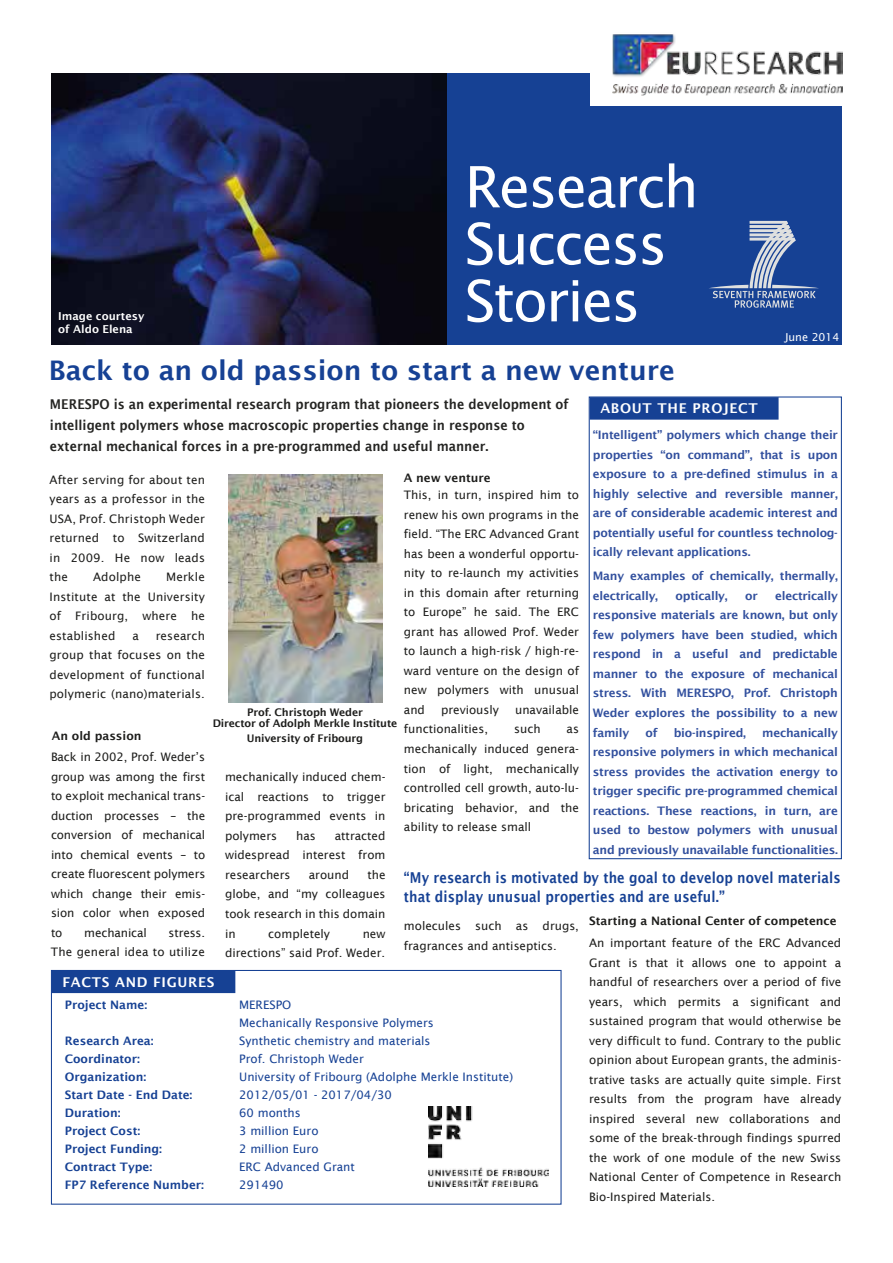
<style>
.page{position:relative;width:893px;height:1263px;background:#fff}
.page>*{position:absolute;margin:0;border:0;box-sizing:border-box;transform-origin:0 0}
.t1{font:57px/57px "Lucida Sans";letter-spacing:-.035em;color:#fff}
.t2{font:600 27px "Lucida Sans";color:#164194}
.t3{font:600 15px/19.5px "Lucida Sans";letter-spacing:.01em;color:#164194;scale:.86 1}
.t4{font:600 13.5px/21px "Lucida Sans";color:#242422;scale:.92 1}
.t5{font:600 13.5px "Lucida Sans";letter-spacing:.05em;color:#fff}
.t6{font:11.7px/19.5px "Lucida Sans";color:#1d1d1b;text-align:justify}
.t7{font:600 11.7px/19.5px "Lucida Sans";letter-spacing:-.02em;color:#32509e;text-align:justify}
.t8{font:11.7px/18px "Lucida Sans";color:#164194}
.t9{font:600 11.7px/18px "Lucida Sans";color:#164194}
.t10{font:600 11.7px "Lucida Sans";color:#1d1d1b}
.t11{font:600 10.95px/13.2px "Lucida Sans";color:#fff}
.t12{font:10.95px "Lucida Sans";color:#fff}
.t13{font:600 10.5px/11.1px "Lucida Sans";letter-spacing:-.015em;color:#1d1d1b;text-align:center}
</style>
<div class="page">
<div style="left:446px;top:73px;width:396px;height:271px;background:#164194"></div>
<div style="left:52px;top:970px;width:183px;height:23px;background:#164194"></div>
<div style="left:51px;top:970px;width:511px;height:235px;border:1px solid #164194"></div>
<div style="left:590px;top:397px;width:189px;height:23px;background:#164194"></div>
<div style="left:589px;top:396px;width:253px;height:463px;border:1px solid #164194"></div>
<svg style="left:709px;top:221px;width:110px;height:87px"></svg>
<div style="left:590px;top:32px;width:268px;height:74px;background:#fff"></div>
<img style="left:612px;top:34px;width:230px;height:62px">
<img style="left:52px;top:73px;width:394px;height:271px">
<img style="left:228px;top:474px;width:154px;height:229px">
<img style="left:428px;top:1106px;width:120px;height:81px">
<p class="t11" style="left:58px;top:309px;width:88px">Image courtesy of Aldo Elena</p>
<p class="t1" style="left:465px;top:158px;width:236px">Research<br>Success<br>Stories</p>
<p class="t12" style="left:785px;top:331px;width:56px">June 2014</p>
<p class="t2" style="left:49px;top:355px;width:628px">Back to an old passion to start a new venture</p>
<p class="t4" style="left:50px;top:394px;width:565px">MERESPO is an experimental research program that pioneers the development of intelligent polymers whose macroscopic properties change in response to external mechanical forces in a pre-programmed and useful manner.</p>
<p class="t5" style="left:600px;top:401px;width:159px">ABOUT THE PROJECT</p>
<p class="t7" style="left:593px;top:425px;width:247px">“Intelligent” polymers which change their properties “on command”, that is upon exposure to a pre-defined stimulus in a highly selective and reversible manner, are of considerable academic interest and potentially useful for countless technolog&shy;ically relevant applications.</p>
<p class="t7" style="left:593px;top:566px;width:247px">Many examples of chemically, thermally, electrically,</p>
<p class="t10" style="left:404px;top:471px;width:88px">A new venture</p>
<p class="t6" style="left:49px;top:470px;width:157px">After serving for about ten years as a professor in the USA, Prof. Christoph Weder returned to Switzerland in 2009. He now leads the</p>
<p class="t6" style="left:404px;top:485px;width:177px">This, in turn, inspired him to renew his own programs in the field. “The ERC Advanced Grant has been a wonderful opportu&shy;nity to re-launch my activities in this domain after returning to Europe” he said. The ERC grant has allowed Prof. Weder to launch a high-risk / high-re&shy;ward venture on the design of new polymers with unusual and</p>
<p class="t6" style="left:50px;top:567px;width:157px;text-indent:117px">Merkle Institute at the University of Fribourg, where he established</p>
<p class="t6" style="left:93px;top:567px;width:49px">Adolphe</p>
<p class="t7" style="left:593px;top:586px;width:247px;text-indent:182px">electrically responsive materials are known, but only few polymers have been studied, which respond in a useful and predictable manner to the exposure of mechanical stress. With MERESPO, Prof. Christoph Weder explores the possibility to a new family</p>
<p class="t7" style="left:676px;top:586px;width:54px">optically,</p>
<p class="t7" style="left:745px;top:586px;width:14px">or</p>
<p class="t6" style="left:50px;top:626px;width:157px;text-indent:106px">research group that focuses on the development of functional polymeric (nano)materials.</p>
<p class="t6" style="left:132px;top:626px;width:8px">a</p>
<p class="t6" style="left:441px;top:700px;width:60px">previously</p>
<p class="t6" style="left:515px;top:700px;width:65px">unavailable</p>
<p class="t6" style="left:404px;top:719px;width:86px">functionalities,</p>
<p class="t6" style="left:514px;top:719px;width:28px">such</p>
<p class="t13" style="left:213px;top:707px;width:186px">Prof. Christoph Weder<br>Director of Adolph Merkle Institute</p>
<p class="t13" style="left:247px;top:732px;width:118px">University of Fribourg</p>
<p class="t6" style="left:404px;top:719px;width:177px;text-indent:163px">as mechanically induced genera&shy;tion of light, mechanically controlled cell growth, auto-lu&shy;bricating behavior, and the ability to release small</p>
<p class="t7" style="left:645px;top:722px;width:14px">of</p>
<p class="t7" style="left:674px;top:722px;width:74px">bio-inspired,</p>
<p class="t7" style="left:593px;top:722px;width:247px;text-indent:169px">mechanically responsive polymers in which mechanical stress provides the activation energy to trigger specific pre-programmed chemical reactions. These reactions, in turn, are used to bestow polymers with unusual and previously unavailable functionalities.</p>
<p class="t10" style="left:52px;top:729px;width:91px">An old passion</p>
<p class="t6" style="left:51px;top:747px;width:156px">Back in 2002, Prof. Weder’s group was among the first to exploit mechanical trans&shy;duction processes – the conversion of mechanical into chemical events – to create fluorescent polymers which change their emis&shy;sion color when exposed to</p>
<p class="t6" style="left:225px;top:767px;width:162px">mechanically induced chem&shy;ical reactions to trigger pre-programmed events in polymers</p>
<p class="t6" style="left:225px;top:826px;width:162px;text-indent:110px">attracted widespread interest from researchers</p>
<p class="t6" style="left:296px;top:826px;width:21px">has</p>
<p class="t6" style="left:225px;top:865px;width:162px;text-indent:142px">the globe, and “my colleagues took research in this domain in</p>
<p class="t6" style="left:309px;top:865px;width:42px">around</p>
<p class="t3" style="left:404px;top:867px;width:509px">“My research is motivated by the goal to develop novel materials that display unusual properties and are useful.”</p>
<p class="t10" style="left:589px;top:914px;width:249px">Starting a National Center of competence</p>
<p class="t6" style="left:404px;top:916px;width:177px">molecules such as drugs, fragrances and antiseptics.</p>
<p class="t6" style="left:84px;top:923px;width:64px">mechanical</p>
<p class="t6" style="left:268px;top:923px;width:63px">completely</p>
<p class="t6" style="left:51px;top:923px;width:156px;text-align:right">stress.<br>The general idea to utilize</p>
<p class="t6" style="left:225px;top:923px;width:162px;text-align:right">new<br>directions” said Prof. Weder.</p>
<p class="t6" style="left:589px;top:933px;width:254px">An important feature of the ERC Advanced Grant is that it allows one to appoint a handful of researchers over a period of five years, which permits a significant and sustained program that would otherwise be very difficult to fund. Contrary to the public opinion about European grants, the adminis&shy;trative tasks are actually quite simple. First results from the program have already inspired several new collaborations and some of the break-through findings spurred the work of one module of the new Swiss National Center of Competence in Research Bio-Inspired Materials.</p>
<p class="t5" style="left:63px;top:974px;width:154px">FACTS AND FIGURES</p>
<p class="t9" style="left:65px;top:995px;width:84px">Project Name:</p>
<p class="t9" style="left:65px;top:1031px;width:141px">Research Area:<br>Coordinator:<br>Organization:<br>Start Date - End Date:<br>Duration:<br>Project Cost:<br>Project Funding:<br>Contract Type:<br>FP7 Reference Number:</p>
<p class="t8" style="left:239px;top:995px;width:275px">MERESPO<br>Mechanically Responsive Polymers<br>Synthetic chemistry and materials<br>Prof. Christoph Weder<br>University of Fribourg (Adolphe Merkle Institute)<br>2012/05/01 - 2017/04/30<br>60 months<br>3 million Euro<br>2 million Euro<br>ERC Advanced Grant<br>291490</p>
</div>
